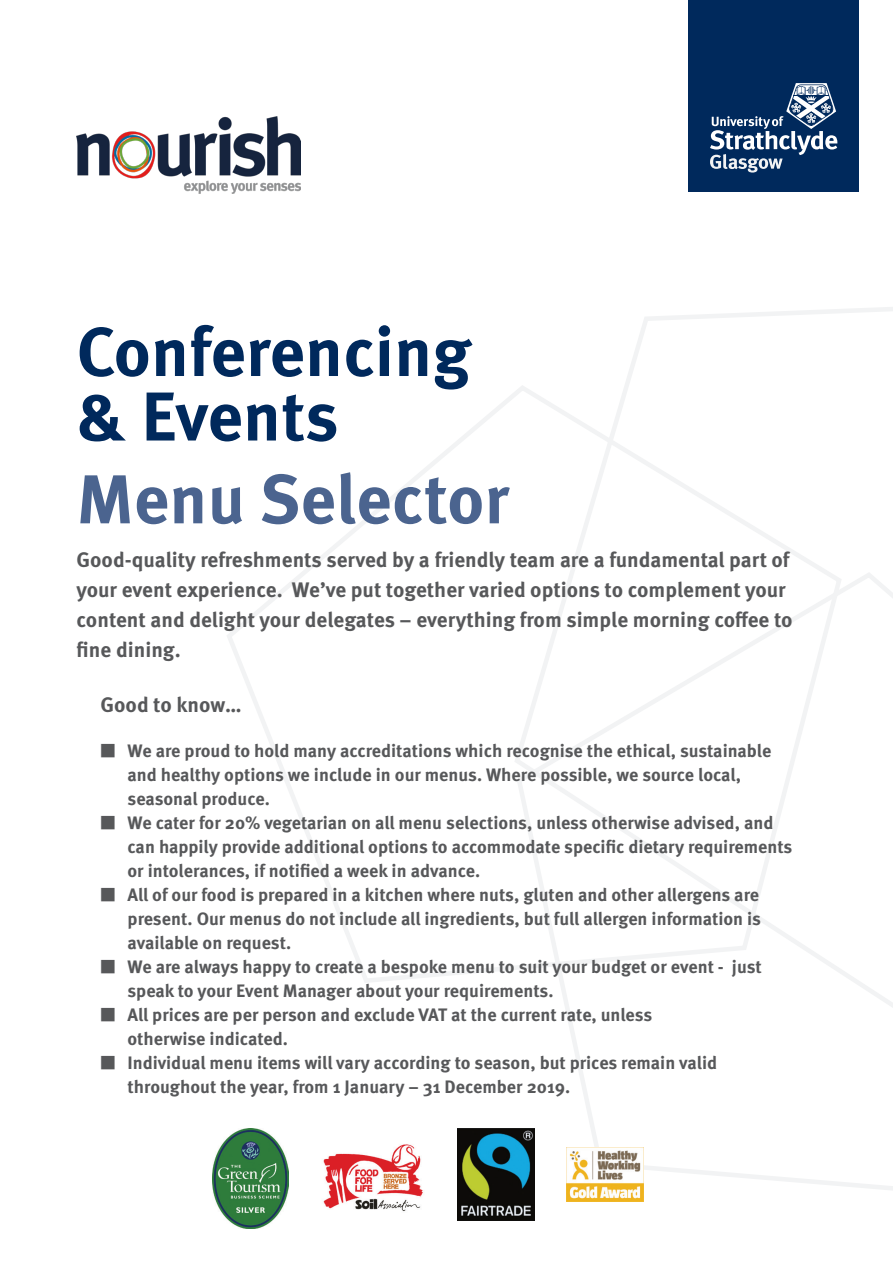
<style>
.page{position:relative;width:893px;height:1263px;background:#fff}
.page>*{position:absolute;margin:0;border:0;box-sizing:border-box;transform-origin:0 0}
.t1{font:700 69px "Meta OT";color:#00295c}
.t2{font:700 69px "Meta OT";color:#4b648f}
.t3{font:700 21px/30px "Meta OT";color:#57585a}
.t4{font:700 18px/24px "Meta OT";color:#57585a}
</style>
<div class="page">
<svg style="left:534px;top:1024px;width:359px;height:179px"></svg>
<svg style="left:560px;top:307px;width:333px;height:717px"></svg>
<svg style="left:227px;top:382px;width:617px;height:603px"></svg>
<div style="left:689px;top:0;width:170px;height:191px;background:#00295c"></div>
<svg style="left:710px;top:83px;width:127px;height:90px"></svg>
<img style="left:77px;top:116px;width:223px;height:77px">
<img style="left:212px;top:1128px;width:77px;height:100px">
<img style="left:323px;top:1144px;width:100px;height:68px">
<img style="left:458px;top:1128px;width:76px;height:92px">
<img style="left:567px;top:1147px;width:76px;height:54px">
<p class="t1" style="left:77px;top:308px;width:396px">Conferencing</p>
<p class="t1" style="left:77px;top:373px;width:264px">&amp; Events</p>
<p class="t2" style="left:77px;top:456px;width:434px">Menu Selector</p>
<p class="t3" style="left:77px;top:545px;width:718px">Good-quality refreshments served by a friendly team are a fundamental part of your event experience. We’ve put together varied options to complement your content and delight your delegates – everything from simple morning coffee to fine dining.</p>
<p class="t3" style="left:101px;top:690px;width:143px">Good to know…</p>
<p class="t4" style="left:128px;top:739px;width:645px;text-indent:-27px">■ We are proud to hold many accreditations which recognise the ethical, sustainable and healthy options we include in our menus. Where possible, we source local, seasonal produce.</p>
<p class="t4" style="left:128px;top:811px;width:666px;text-indent:-27px">■ We cater for 20% vegetarian on all menu selections, unless otherwise advised, and can happily provide additional options to accommodate specific dietary requirements or intolerances, if notified a week in advance.</p>
<p class="t4" style="left:128px;top:883px;width:635px;text-align:justify;text-indent:-27px">■ All of our food is prepared in a kitchen where nuts, gluten and other allergens are present. Our menus do not include all ingredients, but full allergen information is available on request.</p>
<p class="t4" style="left:128px;top:955px;width:636px;text-indent:-27px">■ We are always happy to create a bespoke menu to suit your budget or event - just speak to your Event Manager about your requirements.</p>
<p class="t4" style="left:128px;top:1003px;width:526px;text-indent:-27px">■ All prices are per person and exclude VAT at the current rate, unless otherwise indicated.</p>
<p class="t4" style="left:128px;top:1051px;width:591px;text-indent:-27px">■ Individual menu items will vary according to season, but prices remain valid throughout the year, from 1 January – 31 December 2019.</p>
</div>
